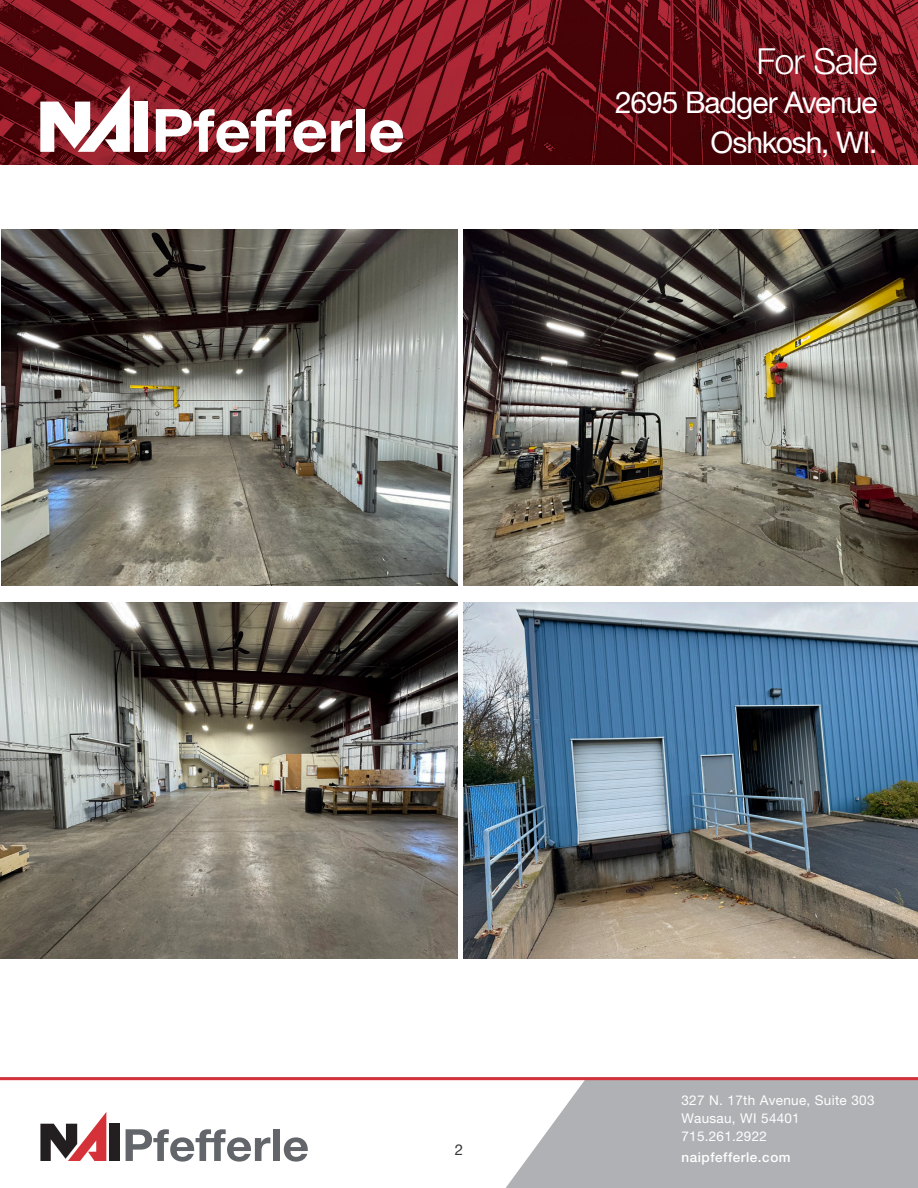
<style>
.page{position:relative;width:918px;height:1188px;background:#fff}
.page>*{position:absolute;margin:0;border:0;box-sizing:border-box;transform-origin:0 0}
.t1{font:300 36px "Helvetica Neue LT Std";letter-spacing:-.025em;color:#fff}
.t2{font:30px "Helvetica Neue LT Std";letter-spacing:-.035em;color:#fff}
.t3{font:15px "Helvetica Neue LT Std";color:#363539}
.t4{font:13.5px "Helvetica Neue LT Std";letter-spacing:.02em;color:#fff}
.t5{font:500 13.5px "Helvetica Neue LT Std";letter-spacing:.04em;color:#fff}
</style>
<div class="page">
<div style="left:0;top:1078px;width:918px;height:110px;background:#b0b1b5"></div>
<svg style="left:0;top:1080px;width:586px;height:108px;background:#f8f7f8"></svg>
<hr style="left:0;top:1077px;width:918px;height:3px;background:#d43238">
<div style="left:110px;top:1124px;width:10px;height:37px;background:#231f20"></div>
<svg style="left:40px;top:1112px;width:66px;height:49px;background:#b18889"></svg>
<svg style="left:126px;top:1129px;width:144px;height:33px;background:#b8b9bb"></svg>
<div style="left:273px;top:1129px;width:7px;height:32px;background:#62656a"></div>
<svg style="left:284px;top:1137px;width:24px;height:25px"></svg>
<img style="left:0;top:0;width:918px;height:165px">
<div style="left:134px;top:102px;width:14px;height:50px;background:#fff"></div>
<svg style="left:40px;top:86px;width:90px;height:66px"></svg>
<svg style="left:156px;top:109px;width:196px;height:44px"></svg>
<div style="left:356px;top:109px;width:9px;height:43px;background:#fff"></div>
<svg style="left:370px;top:120px;width:33px;height:33px"></svg>
<img style="left:1px;top:230px;width:456px;height:356px">
<img style="left:0;top:602px;width:457px;height:356px">
<img style="left:463px;top:230px;width:455px;height:356px">
<img style="left:463px;top:602px;width:455px;height:356px">
<p class="t1" style="left:756px;top:39px;width:123px">For Sale</p>
<p class="t2" style="left:615px;top:85px;width:264px">2695 Badger Avenue</p>
<p class="t2" style="left:711px;top:124px;width:168px">Oshkosh, WI.</p>
<p class="t3" style="left:455px;top:1140px;width:10px">2</p>
<p class="t4" style="left:681px;top:1092px;width:195px">327 N. 17th Avenue, Suite 303</p>
<p class="t4" style="left:681px;top:1110px;width:120px">Wausau, WI 54401</p>
<p class="t4" style="left:681px;top:1128px;width:87px">715.261.2922</p>
<p class="t5" style="left:681px;top:1149px;width:111px">naipfefferle.com</p>
</div>
